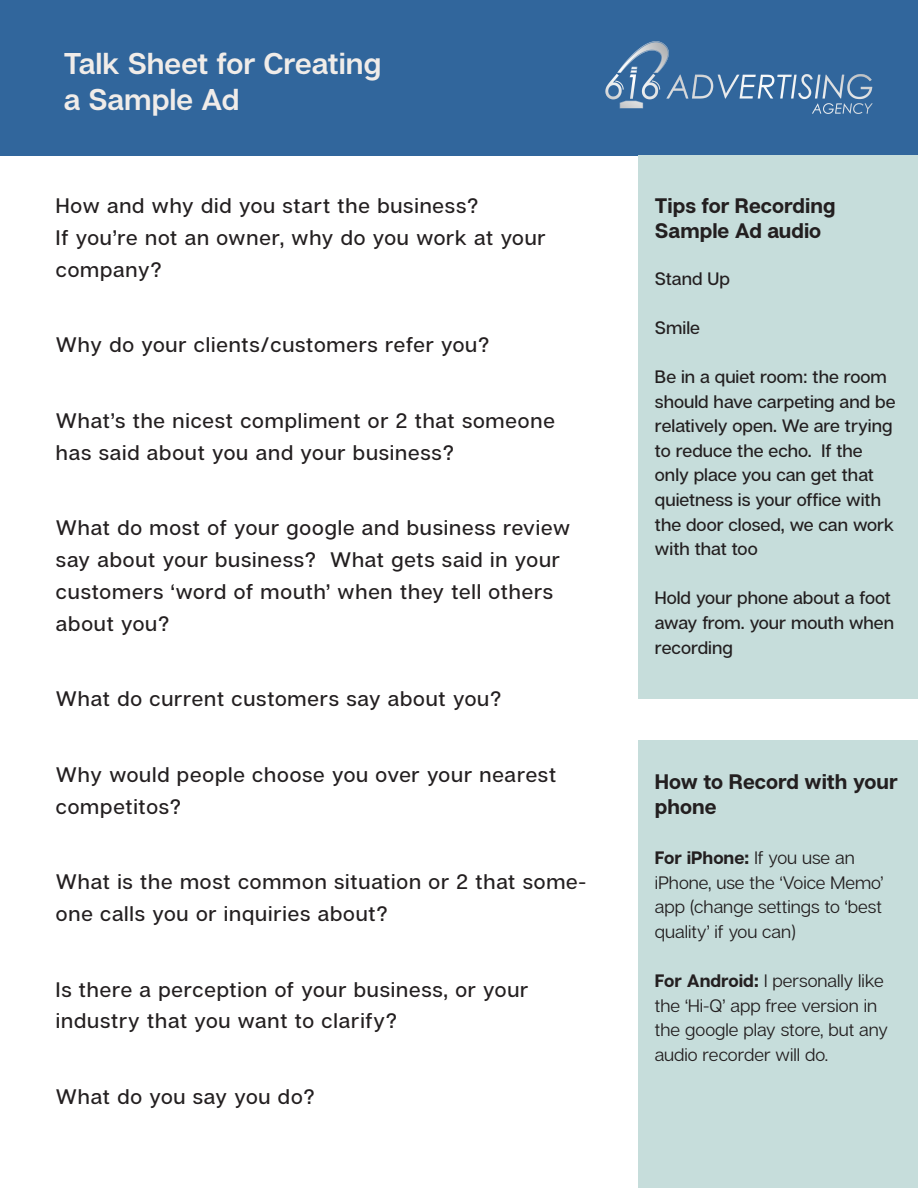
<style>
.page{position:relative;width:918px;height:1188px;background:#fff}
.page>*{position:absolute;margin:0;border:0;box-sizing:border-box;transform-origin:0 0}
.t1{font:600 30px/36px "Articulat CF";color:#f0ece9}
.t2{font:500 21px/31.8px "Articulat CF";letter-spacing:.04em;color:#231f20}
.t3{font:700 21px/25.2px "Articulat CF";color:#231f20}
.t4{font:500 18px/24.6px "Articulat CF";color:#231f20}
.t5{font:18px/24.6px "Articulat CF";color:#231f20}
.s1{font-weight:700}
</style>
<div class="page">
<div style="left:0;top:0;width:918px;height:156px;background:#31669c"></div>
<div style="left:639px;top:156px;width:279px;height:543px;background:#c6dddb"></div>
<div style="left:639px;top:740px;width:279px;height:448px;background:#c6dddb"></div>
<img style="left:605px;top:41px;width:268px;height:73px">
<h1 class="t1" style="left:64px;top:47px;width:319px">Talk Sheet for Creating a Sample Ad</h1>
<p class="t2" style="left:56px;top:191px;width:491px">How and why did you start the business?<br>If you’re not an owner, why do you work at your company?</p>
<p class="t2" style="left:56px;top:330px;width:435px">Why do your clients/customers refer you?</p>
<p class="t2" style="left:56px;top:405px;width:500px">What’s the nicest compliment or 2 that someone has said about you and your business?</p>
<p class="t2" style="left:56px;top:513px;width:516px">What do most of your google and business review say about your business? What gets said in your customers ‘word of mouth’ when they tell others about you?</p>
<p class="t2" style="left:56px;top:684px;width:447px">What do current customers say about you?</p>
<p class="t2" style="left:56px;top:759px;width:502px">Why would people choose you over your nearest competitos?</p>
<p class="t2" style="left:56px;top:867px;width:532px">What is the most common situation or 2 that some&shy;one calls you or inquiries about?</p>
<p class="t2" style="left:56px;top:974px;width:474px">Is there a perception of your business, or your industry that you want to clarify?</p>
<p class="t2" style="left:56px;top:1082px;width:260px">What do you say you do?</p>
<p class="t3" style="left:655px;top:194px;width:182px">Tips for Recording<br>Sample Ad audio</p>
<p class="t4" style="left:655px;top:267px;width:77px">Stand Up</p>
<p class="t4" style="left:655px;top:316px;width:47px">Smile</p>
<p class="t4" style="left:655px;top:365px;width:242px">Be in a quiet room: the room should have carpeting and be relatively open. We are trying to reduce the echo. If the only place you can get that quietness is your office with the door closed, we can work with that too</p>
<p class="t4" style="left:655px;top:586px;width:241px">Hold your phone about a foot away from. your mouth when recording</p>
<p class="t3" style="left:655px;top:770px;width:244px">How to Record with your phone</p>
<p class="t5" style="left:655px;top:846px;width:230px"><span class="s1">For iPhone:</span> If you use an iPhone, use the ‘Voice Memo’ app (change settings to ‘best quality’ if you can)</p>
<p class="t5" style="left:655px;top:969px;width:235px"><span class="s1">For Android:</span> I personally like the ‘Hi-Q’ app free version in the google play store, but any audio recorder will do.</p>
</div>
